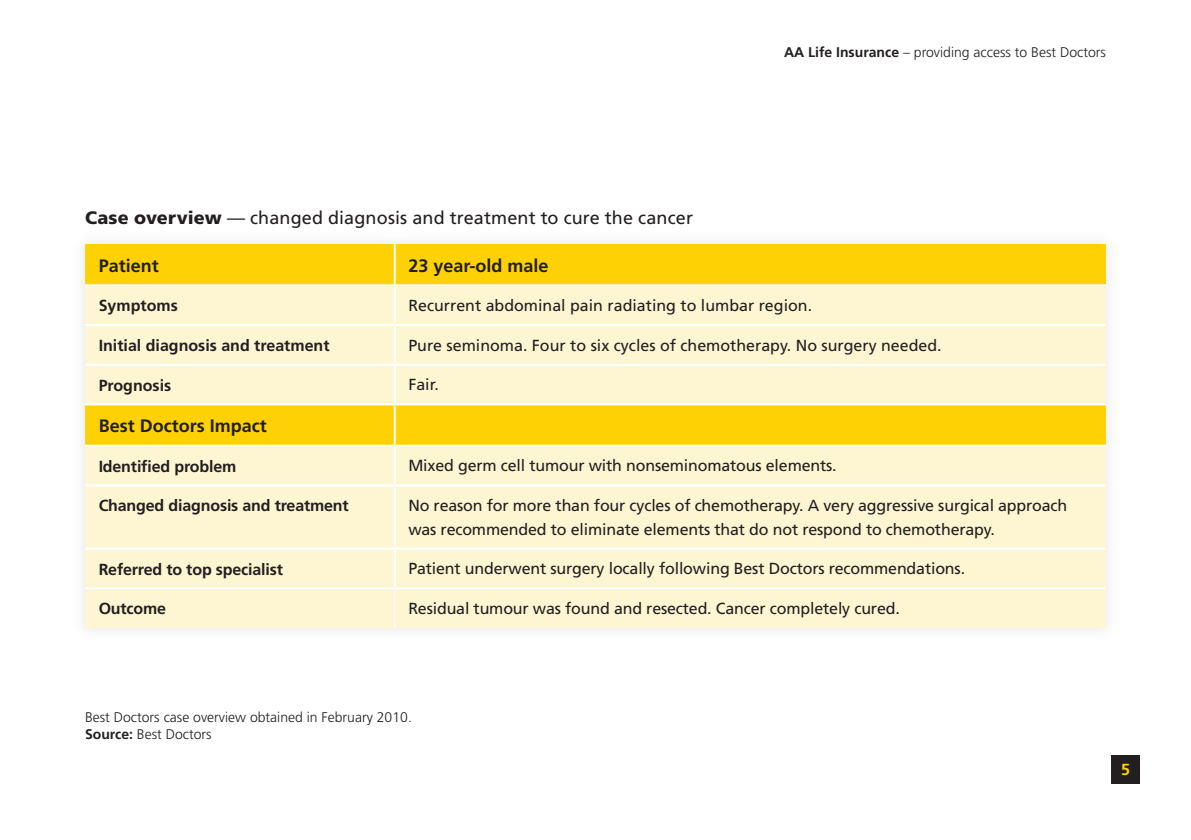
<style>
.page{position:relative;width:1191px;height:840px;background:#fff}
.page>*{position:absolute;margin:0;border:0;box-sizing:border-box;transform-origin:0 0}
.t1{font:18px "Frutiger";letter-spacing:.005em;color:#231f20}
.t2{font:700 18px "Frutiger";color:#231f20}
.t3{font:16px/24px "Frutiger";letter-spacing:-.01em;color:#231f20}
.t4{font:700 16px "Frutiger";letter-spacing:-.01em;color:#231f20}
.t5{font:700 16px "Frutiger";color:#fed105}
.t6{font:300 14px/16.8px "Frutiger";color:#231f20}
.s1{font-weight:700}
.s2{font-weight:900}
</style>
<div class="page">
<div style="left:1111px;top:754px;width:29px;height:28px;background:#231f20"></div>
<div style="left:85px;top:244px;width:1021px;height:40px;background:#fed105"></div>
<svg style="left:85px;top:286px;width:1021px;height:341px;background:#fdf0ba"></svg>
<hr style="left:394px;top:589px;width:1px;height:38px;background:#fff">
<hr style="left:85px;top:324px;width:310px;height:2px;background:#fff">
<hr style="left:395px;top:324px;width:711px;height:2px;background:#fff">
<hr style="left:85px;top:363px;width:310px;height:2px;background:#fff">
<hr style="left:395px;top:363px;width:711px;height:2px;background:#fff">
<hr style="left:85px;top:403px;width:310px;height:2px;background:#fff">
<hr style="left:395px;top:403px;width:711px;height:2px;background:#fff">
<hr style="left:85px;top:444px;width:310px;height:2px;background:#fff">
<hr style="left:395px;top:444px;width:711px;height:2px;background:#fff">
<hr style="left:85px;top:484px;width:310px;height:2px;background:#fff">
<hr style="left:395px;top:484px;width:711px;height:2px;background:#fff">
<hr style="left:85px;top:547px;width:310px;height:2px;background:#fff">
<hr style="left:395px;top:547px;width:711px;height:2px;background:#fff">
<hr style="left:394px;top:244px;width:2px;height:40px;background:#fff">
<hr style="left:394px;top:286px;width:2px;height:38px;background:#fff">
<hr style="left:394px;top:326px;width:2px;height:37px;background:#fff">
<hr style="left:394px;top:365px;width:2px;height:38px;background:#fff">
<hr style="left:394px;top:405px;width:2px;height:39px;background:#fff">
<hr style="left:394px;top:446px;width:2px;height:38px;background:#fff">
<hr style="left:394px;top:486px;width:2px;height:61px;background:#fff">
<hr style="left:394px;top:549px;width:2px;height:38px;background:#fff">
<hr style="left:85px;top:587px;width:310px;height:2px;background:#fff">
<hr style="left:395px;top:587px;width:711px;height:2px;background:#fff">
<p class="t6" style="left:784px;top:43px;width:323px"><span class="s1">AA Life Insurance</span> – providing access to Best Doctors</p>
<p class="t1" style="left:85px;top:207px;width:609px"><span class="s2">Case overview</span> — changed diagnosis and treatment to cure the cancer</p>
<p class="t2" style="left:99px;top:255px;width:62px">Patient</p>
<p class="t2" style="left:408px;top:255px;width:142px">23 year-old male</p>
<p class="t4" style="left:99px;top:296px;width:81px">Symptoms</p>
<p class="t3" style="left:408px;top:293px;width:405px">Recurrent abdominal pain radiating to lumbar region.</p>
<p class="t4" style="left:99px;top:336px;width:232px">Initial diagnosis and treatment</p>
<p class="t3" style="left:408px;top:333px;width:535px">Pure seminoma. Four to six cycles of chemotherapy. No surgery needed.</p>
<p class="t4" style="left:99px;top:375px;width:74px">Prognosis</p>
<p class="t3" style="left:408px;top:372px;width:32px">Fair.</p>
<p class="t2" style="left:99px;top:415px;width:169px">Best Doctors Impact</p>
<p class="t4" style="left:99px;top:456px;width:139px">Identified problem</p>
<p class="t3" style="left:408px;top:453px;width:430px">Mixed germ cell tumour with nonseminomatous elements.</p>
<p class="t4" style="left:99px;top:496px;width:252px">Changed diagnosis and treatment</p>
<p class="t3" style="left:408px;top:493px;width:660px">No reason for more than four cycles of chemotherapy. A very aggressive surgical approach was recommended to eliminate elements that do not respond to chemotherapy.</p>
<p class="t4" style="left:99px;top:559px;width:186px">Referred to top specialist</p>
<p class="t3" style="left:408px;top:556px;width:558px">Patient underwent surgery locally following Best Doctors recommendations.</p>
<p class="t4" style="left:99px;top:599px;width:69px">Outcome</p>
<p class="t3" style="left:408px;top:596px;width:493px">Residual tumour was found and resected. Cancer completely cured.</p>
<p class="t6" style="left:85px;top:708px;width:328px">Best Doctors case overview obtained in February 2010.<br><span class="s1">Source:</span> Best Doctors</p>
<p class="t5" style="left:1121px;top:759px;width:10px">5</p>
</div>
